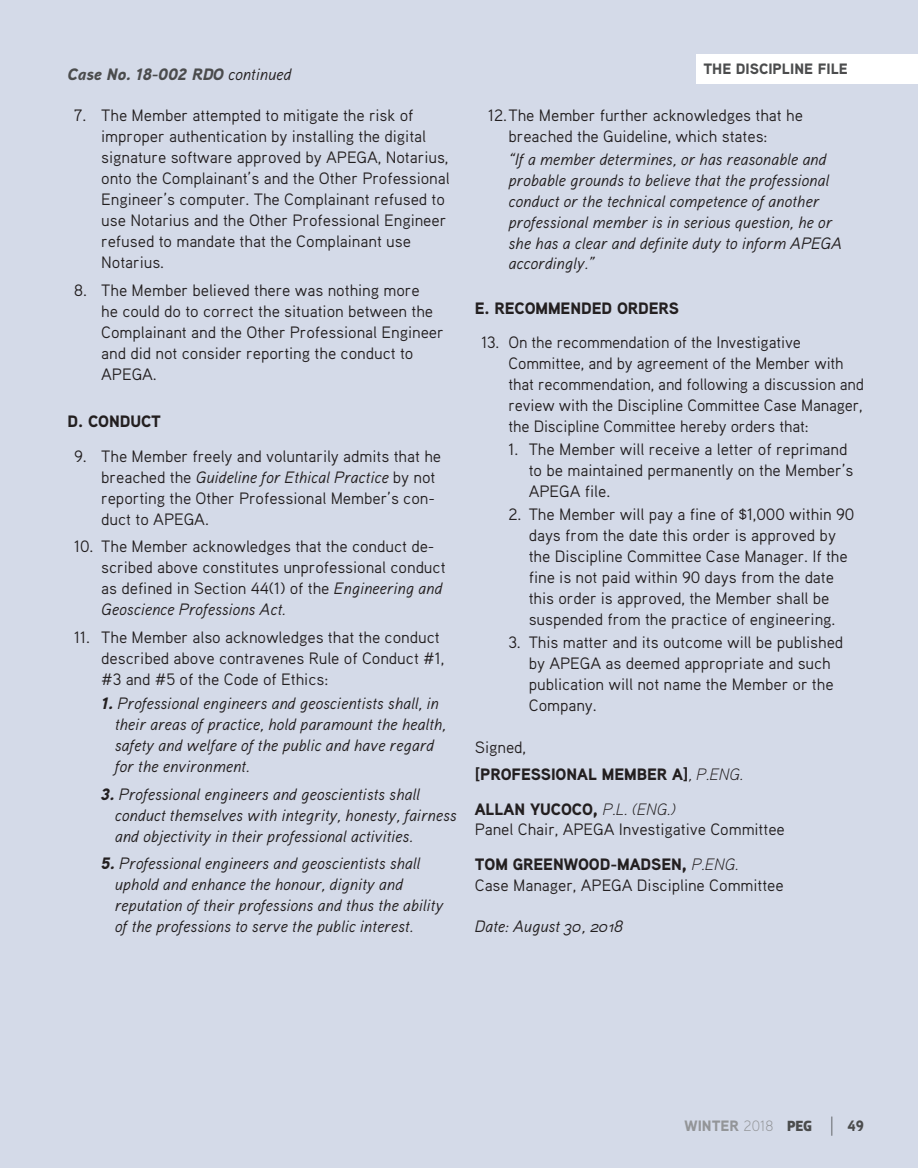
<style>
.page{position:relative;width:918px;height:1168px;background:#d4dae8}
.page>*{position:absolute;margin:0;border:0;box-sizing:border-box;transform-origin:0 0}
.Bulleted_List{font:16.5px/21px "Aaux Pro";letter-spacing:-.005em;color:#231f20}
.Bulleted_List-2{font:italic 16.5px/21px "Aaux Pro";letter-spacing:-.005em;color:#231f20}
.Body_Copy_1st_Paragr{font:16.5px "Aaux Pro";letter-spacing:-.005em;color:#231f20}
.Reader-Name_PENG{font:900 16.5px "Aaux Pro";letter-spacing:-.005em;color:#231f20}
.Paragraph_Head_ALLCA{font:900 16.5px "Aaux Pro";letter-spacing:-.005em;color:#231f20}
.Body_Copy_1st_Paragr-2{font:italic 900 16.5px "Aaux Pro";letter-spacing:-.005em;color:#4b4c4d}
.Body_Copy_Italic{font:16.5px "Aaux Pro Italic OSF";letter-spacing:-.005em;color:#231f20}
.t1{font:900 15px "Aaux Pro";color:#4b4c4d}
.t2{font:900 15px "Aaux Pro";color:#939598}
.s1{font-weight:400;color:#231f20}
.s2{font-style:italic}
.s3{font-weight:900}
.s4{font-family:"Aaux Pro Light Italic OSF";font-weight:400}
.s5{font-weight:300}
.s6{font-family:"Dobra";font-weight:700;color:#4b4c4d}
.s7{font-weight:300;font-size:22.5px;color:#4b4c4d}
.s8{color:#4b4c4d}
</style>
<div class="page">
<div style="left:697px;top:54px;width:221px;height:29px;background:#fff"></div>
<p class="Body_Copy_1st_Paragr-2" style="left:68px;top:63px;width:225px">Case No. 18-002 RDO <span class="s1">continued</span></p>
<p class="Bulleted_List" style="left:101px;top:104px;width:350px;text-indent:-27px">7. The Member attempted to mitigate the risk of improper authentication by installing the digital signature software approved by APEGA, Notarius, onto the Complainant’s and the Other Professional Engineer’s computer. The Complainant refused to use Notarius and the Other Professional Engineer refused to mandate that the Complainant use Notarius.</p>
<p class="Bulleted_List" style="left:101px;top:279px;width:344px;text-indent:-27px">8. The Member believed there was nothing more<br>he could do to correct the situation between the Complainant and the Other Professional Engineer and did not consider reporting the conduct to APEGA.</p>
<p class="Paragraph_Head_ALLCA" style="left:68px;top:411px;width:95px">D. CONDUCT</p>
<p class="Bulleted_List" style="left:101px;top:445px;width:341px;text-indent:-27px">9. The Member freely and voluntarily admits that he breached the <span class="s2">Guideline for Ethical Practice</span> by not reporting the Other Professional Member’s con&shy;duct to APEGA.</p>
<p class="Bulleted_List" style="left:101px;top:535px;width:346px;text-indent:-27px">10. The Member acknowledges that the conduct de&shy;scribed above constitutes unprofessional conduct as defined in Section 44(1) of the <span class="s2">Engineering and Geoscience Professions Act.</span></p>
<p class="Bulleted_List" style="left:101px;top:626px;width:345px;text-indent:-27px">11. The Member also acknowledges that the conduct described above contravenes Rule of Conduct #1, #3 and #5 of the Code of Ethics:</p>
<p class="Bulleted_List-2" style="left:115px;top:692px;width:333px;text-indent:-14px"><span class="s3">1.</span> Professional engineers and geoscientists shall, in their areas of practice, hold paramount the health, safety and welfare of the public and have regard for the environment.</p>
<p class="Bulleted_List-2" style="left:115px;top:783px;width:344px;text-indent:-14px"><span class="s3">3.</span> Professional engineers and geoscientists shall conduct themselves with integrity, honesty, fairness and objectivity in their professional activities.</p>
<p class="Bulleted_List-2" style="left:115px;top:852px;width:330px;text-indent:-14px"><span class="s3">5.</span> Professional engineers and geoscientists shall uphold and enhance the honour, dignity and reputation of their professions and thus the ability of the professions to serve the public interest.</p>
<p class="t1" style="left:703px;top:60px;width:146px">THE DISCIPLINE FILE</p>
<p class="Bulleted_List" style="left:508px;top:104px;width:296px;text-indent:-20px">12.The Member further acknowledges that he breached the Guideline, which states:</p>
<p class="Bulleted_List-2" style="left:508px;top:148px;width:335px">“If a member determines, or has reasonable and probable grounds to believe that the professional conduct or the technical competence of another professional member is in serious question, he or she has a clear and definite duty to inform APEGA accordingly.”</p>
<p class="Paragraph_Head_ALLCA" style="left:475px;top:297px;width:206px">E. RECOMMENDED ORDERS</p>
<p class="Bulleted_List" style="left:508px;top:332px;width:357px;text-indent:-27px">13. On the recommendation of the Investigative Committee, and by agreement of the Member with that recommendation, and following a discussion and review with the Discipline Committee Case Manager, the Discipline Committee hereby orders that:</p>
<p class="Bulleted_List" style="left:529px;top:438px;width:326px;text-indent:-20px">1. The Member will receive a letter of reprimand to be maintained permanently on the Member’s<br>APEGA file.</p>
<p class="Bulleted_List" style="left:529px;top:504px;width:327px;text-indent:-20px">2. The Member will pay a fine of $1,000 within 90 days from the date this order is approved by the Discipline Committee Case Manager. If the fine is not paid within 90 days from the date this order is approved, the Member shall be suspended from the practice of engineering.</p>
<p class="Bulleted_List" style="left:529px;top:632px;width:316px;text-indent:-20px">3. This matter and its outcome will be published by APEGA as deemed appropriate and such publication will not name the Member or the Company.</p>
<p class="Body_Copy_1st_Paragr" style="left:475px;top:736px;width:53px">Signed,</p>
<p class="Reader-Name_PENG" style="left:475px;top:764px;width:270px">[PROFESSIONAL MEMBER A]<span class="s4">, P.ENG.</span></p>
<p class="Reader-Name_PENG" style="left:475px;top:798px;width:202px">ALLAN YUCOCO, <span class="s4">P.L. (ENG.)</span></p>
<p class="Body_Copy_1st_Paragr" style="left:475px;top:819px;width:312px">Panel Chair, APEGA Investigative Committee</p>
<p class="Reader-Name_PENG" style="left:475px;top:853px;width:265px">TOM GREENWOOD-MADSEN, <span class="s4">P.ENG.</span></p>
<p class="Body_Copy_1st_Paragr" style="left:475px;top:874px;width:311px">Case Manager, APEGA Discipline Committee</p>
<p class="Body_Copy_Italic" style="left:475px;top:916px;width:150px">Date: August 30, 2018</p>
<p class="t2" style="left:685px;top:1116px;width:181px">WINTER <span class="s5">2018</span> <span class="s6">PEG</span> <span class="s7">|</span> <span class="s8">49</span></p>
</div>
